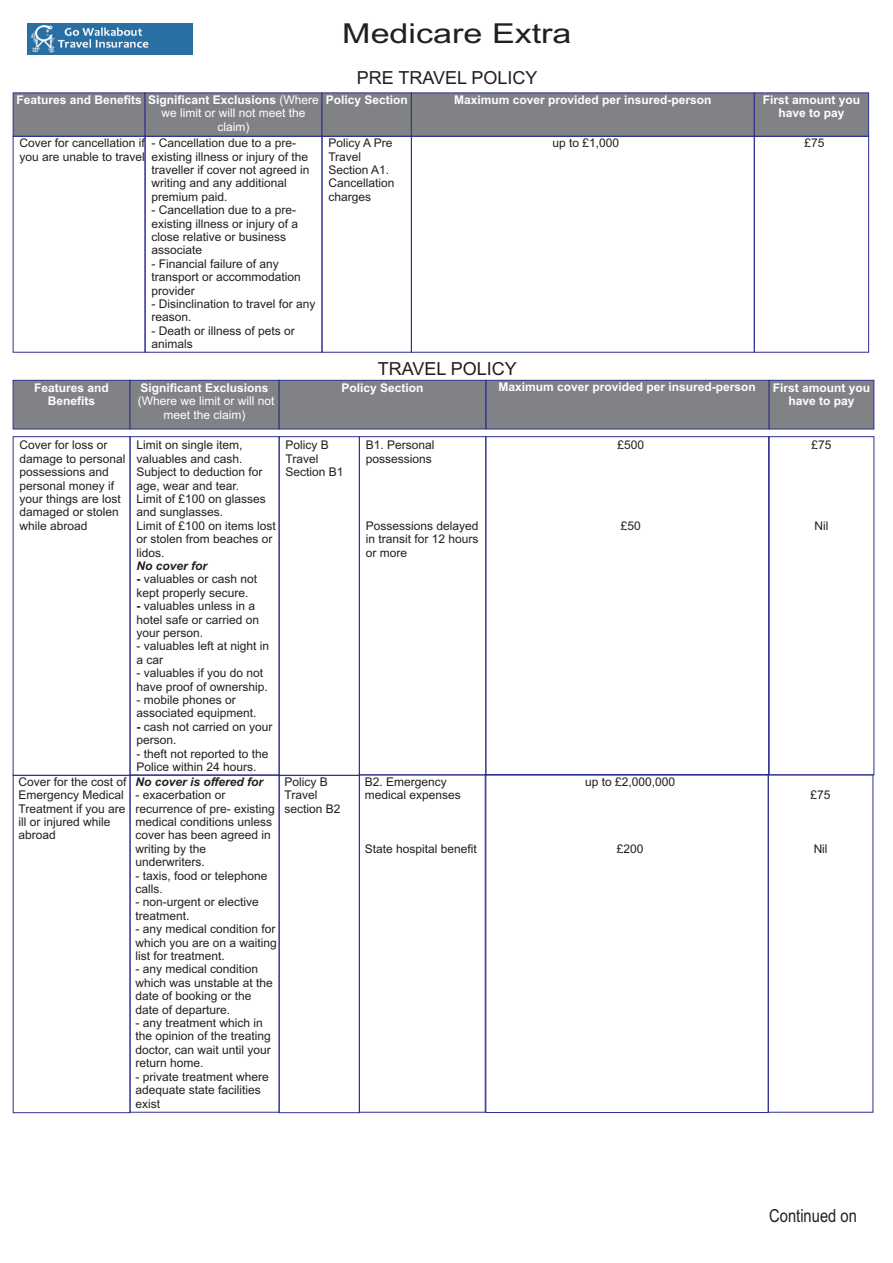
<style>
.page{position:relative;width:893px;height:1263px;background:#fff}
.page>*{position:absolute;margin:0;border:0;box-sizing:border-box;transform-origin:0 0}
.t1{font:27.45px "Arial";color:#231f20;scale:1.24 1}
.t2{font:18px "Arial";color:#231f20}
.t3{font:18px "Arial Narrow";color:#231f20}
.t4{font:12px/13.4px "Arial";color:#231f20}
.t5{font:700 12px/13.4px "Arial";color:#fff;text-align:center}
.t6{font:12px/13.4px "Arial";color:#fff;text-align:center}
.t7{font:italic 700 12px "Arial";color:#231f20}
.s1{font-weight:400}
.s2{font-weight:700}
</style>
<div class="page">
<svg style="left:13px;top:380px;width:861px;height:50px;background:#7d7f86"></svg>
<svg style="left:13px;top:92px;width:856px;height:44px;background:#7d7f86"></svg>
<div style="left:145px;top:136px;width:177px;height:216px;border:1px solid #2e3090"></div>
<div style="left:322px;top:136px;width:90px;height:216px;border:1px solid #2e3090"></div>
<div style="left:411px;top:136px;width:344px;height:216px;border:1px solid #2e3090"></div>
<div style="left:754px;top:136px;width:115px;height:216px;border:1px solid #2e3090"></div>
<div style="left:130px;top:436px;width:149px;height:340px;border:1px solid #2e3090"></div>
<div style="left:279px;top:436px;width:81px;height:340px;border:1px solid #2e3090"></div>
<div style="left:359px;top:436px;width:127px;height:339px;border:1px solid #2e3090"></div>
<div style="left:486px;top:436px;width:283px;height:339px;border:1px solid #2e3090"></div>
<div style="left:769px;top:436px;width:105px;height:339px;border:1px solid #2e3090"></div>
<div style="left:130px;top:775px;width:149px;height:337px;border:1px solid #2e3090"></div>
<div style="left:279px;top:775px;width:81px;height:338px;border:1px solid #2e3090"></div>
<div style="left:359px;top:775px;width:126px;height:337px;border:1px solid #2e3090"></div>
<div style="left:768px;top:775px;width:105px;height:337px;border:1px solid #2e3090"></div>
<img style="left:28px;top:23px;width:164px;height:31px">
<h1 class="t1" style="left:342px;top:23px;width:186px">Medicare Extra</h1>
<h2 class="t2" style="left:357px;top:71px;width:182px">PRE TRAVEL POLICY</h2>
<p class="t5" style="left:16px;top:94px;width:304px">Features and Benefits Significant Exclusions <span class="s1">(Where</span></p>
<p class="t6" style="left:161px;top:107px;width:146px">we limit or will not meet the</p>
<p class="t6" style="left:218px;top:121px;width:33px">claim)</p>
<p class="t5" style="left:326px;top:94px;width:84px">Policy Section</p>
<p class="t5" style="left:454px;top:94px;width:259px">Maximum cover provided per insured-person</p>
<p class="t5" style="left:763px;top:94px;width:99px">First amount you have to pay</p>
<p class="t4" style="left:19px;top:137px;width:127px">Cover for cancellation if you are unable to travel</p>
<p class="t4" style="left:151px;top:137px;width:160px">- Cancellation due to a pre&shy;existing illness or injury of the traveller if cover not agreed in writing and any additional premium paid.</p>
<p class="t4" style="left:151px;top:204px;width:148px">- Cancellation due to a pre&shy;existing illness or injury of a close relative or business associate</p>
<p class="t4" style="left:151px;top:258px;width:151px">- Financial failure of any transport or accommodation provider</p>
<p class="t4" style="left:151px;top:298px;width:166px">- Disinclination to travel for any reason.</p>
<p class="t4" style="left:151px;top:325px;width:145px">- Death or illness of pets or animals</p>
<p class="t4" style="left:328px;top:137px;width:68px">Policy A Pre<br>Travel<br>Section A1.<br>Cancellation charges</p>
<p class="t4" style="left:552px;top:137px;width:68px">up to £1,000</p>
<p class="t4" style="left:805px;top:137px;width:22px">£75</p>
<h2 class="t2" style="left:378px;top:361px;width:141px">TRAVEL POLICY</h2>
<p class="t5" style="left:34px;top:382px;width:76px">Features and<br>Benefits</p>
<p class="t5" style="left:141px;top:382px;width:130px">Significant Exclusions</p>
<p class="t6" style="left:138px;top:396px;width:138px">(Where we limit or will not meet the claim)</p>
<p class="t5" style="left:341px;top:382px;width:84px">Policy Section</p>
<p class="t5" style="left:498px;top:381px;width:259px">Maximum cover provided per insured-person</p>
<p class="t5" style="left:773px;top:382px;width:99px">First amount you have to pay</p>
<p class="t4" style="left:20px;top:439px;width:108px">Cover for loss or damage to personal possessions and personal money if your things are lost damaged or stolen while abroad</p>
<p class="t4" style="left:136px;top:439px;width:141px">Limit on single item, valuables and cash.<br>Subject to deduction for age, wear and tear.<br>Limit of £100 on glasses and sunglasses.<br>Limit of £100 on items lost or stolen from beaches or lidos.</p>
<p class="t7" style="left:136px;top:561px;width:72px">No cover for</p>
<p class="t4" style="left:136px;top:574px;width:122px"><span class="s2">-</span> valuables or cash not kept properly secure.</p>
<p class="t4" style="left:136px;top:600px;width:124px"><span class="s2">-</span> valuables unless in a hotel safe or carried on your person.</p>
<p class="t4" style="left:136px;top:641px;width:134px">- valuables left at night in a car</p>
<p class="t4" style="left:136px;top:667px;width:133px">- valuables if you do not have proof of ownership.</p>
<p class="t4" style="left:136px;top:694px;width:122px">- mobile phones or associated equipment.</p>
<p class="t4" style="left:136px;top:721px;width:138px"><span class="s2">-</span> cash not carried on your person.</p>
<p class="t4" style="left:136px;top:748px;width:134px">- theft not reported to the<br>Police within 24 hours.</p>
<p class="t4" style="left:19px;top:776px;width:110px">Cover for the cost of<br>Emergency Medical<br>Treatment if you are ill or injured while abroad</p>
<p class="t7" style="left:135px;top:777px;width:129px">No cover is offered for</p>
<p class="t4" style="left:135px;top:789px;width:141px">- exacerbation or recurrence of pre- existing medical conditions unless cover has been agreed in writing by the underwriters.</p>
<p class="t4" style="left:135px;top:870px;width:134px">- taxis, food or telephone calls.</p>
<p class="t4" style="left:135px;top:897px;width:125px">- non-urgent or elective treatment.</p>
<p class="t4" style="left:135px;top:923px;width:143px;text-align:justify">- any medical condition for which you are on a waiting list for treatment.</p>
<p class="t4" style="left:135px;top:964px;width:139px">- any medical condition which was unstable at the date of booking or the date of departure.</p>
<p class="t4" style="left:135px;top:1017px;width:137px">- any treatment which in the opinion of the treating doctor, can wait until your return home.</p>
<p class="t4" style="left:135px;top:1071px;width:135px">- private treatment where adequate state facilities exist</p>
<p class="t4" style="left:286px;top:439px;width:60px">Policy B<br>Travel<br>Section B1</p>
<p class="t4" style="left:366px;top:439px;width:70px">B1. Personal possessions</p>
<p class="t4" style="left:366px;top:520px;width:114px;text-align:justify">Possessions delayed in transit for 12 hours or more</p>
<p class="t4" style="left:285px;top:776px;width:58px">Policy B<br>Travel section B2</p>
<p class="t4" style="left:365px;top:776px;width:98px">B2. Emergency medical expenses</p>
<p class="t4" style="left:365px;top:843px;width:114px">State hospital benefit</p>
<p class="t4" style="left:617px;top:439px;width:28px">£500</p>
<p class="t4" style="left:812px;top:439px;width:22px">£75</p>
<p class="t4" style="left:621px;top:520px;width:22px">£50</p>
<p class="t4" style="left:815px;top:520px;width:15px">Nil</p>
<p class="t4" style="left:585px;top:776px;width:92px">up to £2,000,000</p>
<p class="t4" style="left:811px;top:789px;width:22px">£75</p>
<p class="t4" style="left:617px;top:843px;width:28px">£200</p>
<p class="t4" style="left:814px;top:843px;width:15px">Nil</p>
<h2 class="t3" style="left:769px;top:1208px;width:89px">Continued on</h2>
</div>
